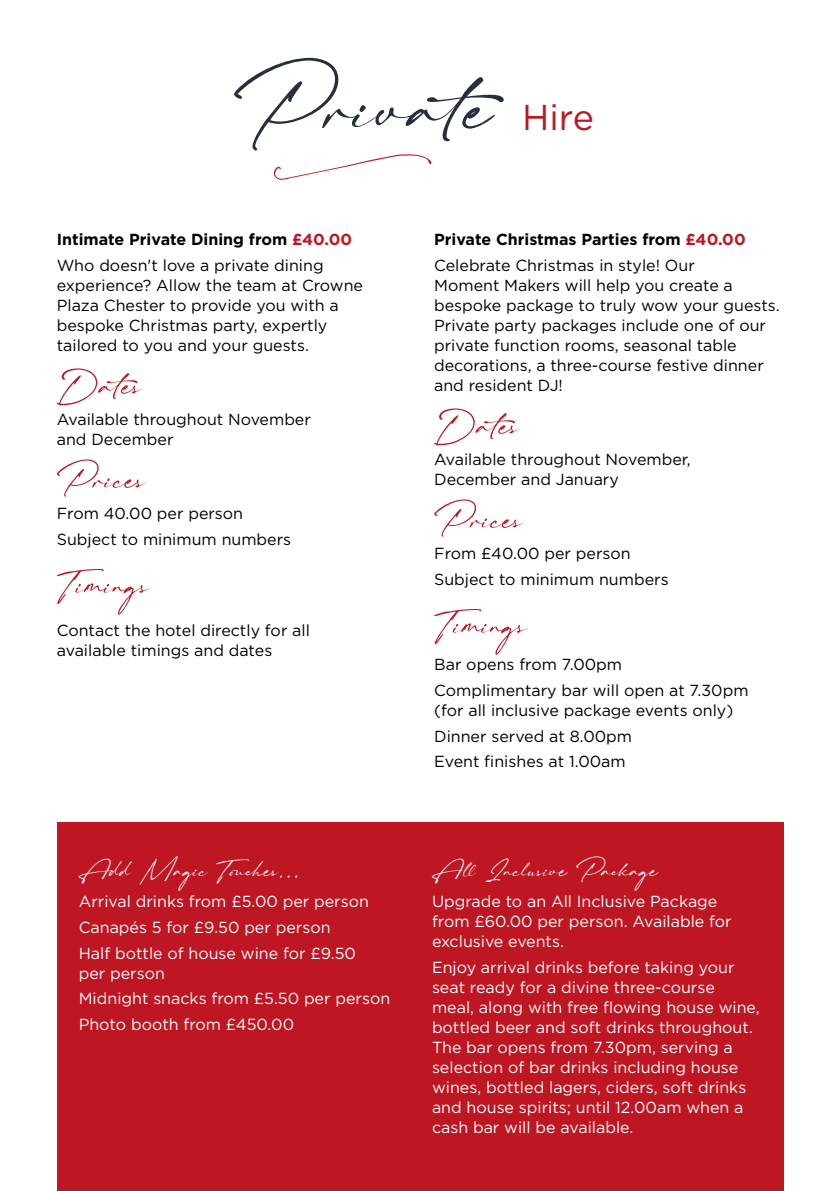
<style>
.page{position:relative;width:840px;height:1191px;background:#fff}
.page>*{position:absolute;margin:0;border:0;box-sizing:border-box;transform-origin:0 0}
.t1{font:129.4px "The Pallace";color:#252f3d}
.t2{font:52.2px "Bellwethers Longest Swash";color:#be1622}
.t3{font:52px "The Pallace";color:#be1622}
.t4{font:36px "The Pallace";color:#fff}
.t5{font:36px "Gotham";color:#be1622}
.t6{font:16px/20px "Gotham";color:#000}
.t7{font:16px/20px "Gotham";color:#fff}
.s1{font-weight:700}
.s2{font-weight:700;color:#be1622}
</style>
<div class="page">
<div style="left:57px;top:822px;width:725px;height:369px;background:#be1622"></div>
<h1 class="t1" style="left:234px;top:45px;width:277px">Private</h1>
<h2 class="t2" style="left:275px;top:130px;width:158px">C</h2>
<h3 class="t5" style="left:522px;top:94px;width:73px">Hire</h3>
<p class="t6" style="left:57px;top:226px;width:297px;line-height:25.6px"><span class="s1">Intimate Private Dining from</span> <span class="s2">£40.00<br></span>Who doesn't love a private dining</p>
<p class="t6" style="left:57px;top:275px;width:307px">experience? Allow the team at Crowne Plaza Chester to provide you with a bespoke Christmas party, expertly tailored to you and your guests.</p>
<h3 class="t3" style="left:57px;top:360px;width:87px">Dates</h3>
<p class="t6" style="left:57px;top:409px;width:255px">Available throughout November and December</p>
<h3 class="t3" style="left:57px;top:454px;width:91px">Prices</h3>
<p class="t6" style="left:57px;top:500px;width:236px;line-height:25.6px">From 40.00 per person<br>Subject to minimum numbers</p>
<h3 class="t3" style="left:57px;top:560px;width:95px">Timings</h3>
<p class="t6" style="left:57px;top:620px;width:254px">Contact the hotel directly for all available timings and dates</p>
<h3 class="t4" style="left:79px;top:853px;width:224px">Add Magic Touches...</h3>
<p class="t7" style="left:79px;top:888px;width:291px;line-height:25.6px">Arrival drinks from £5.00 per person<br>Canapés 5 for £9.50 per person<br>Half bottle of house wine for £9.50</p>
<p class="t7" style="left:79px;top:959px;width:313px;line-height:25.6px">per person<br>Midnight snacks from £5.50 per person<br>Photo booth from £450.00</p>
<p class="t6" style="left:434px;top:226px;width:313px;line-height:25.6px"><span class="s1">Private Christmas Parties from</span> <span class="s2">£40.00<br></span>Celebrate Christmas in style! Our</p>
<p class="t6" style="left:434px;top:275px;width:347px">Moment Makers will help you create a bespoke package to truly wow your guests.<br>Private party packages include one of our private function rooms, seasonal table decorations, a three-course festive dinner and resident DJ!</p>
<h3 class="t3" style="left:434px;top:400px;width:87px">Dates</h3>
<p class="t6" style="left:434px;top:449px;width:258px">Available throughout November,<br>December and January</p>
<h3 class="t3" style="left:434px;top:494px;width:91px">Prices</h3>
<p class="t6" style="left:434px;top:540px;width:236px;line-height:25.6px">From £40.00 per person<br>Subject to minimum numbers</p>
<h3 class="t3" style="left:434px;top:600px;width:95px">Timings</h3>
<p class="t6" style="left:434px;top:651px;width:316px;line-height:25.6px">Bar opens from 7.00pm<br>Complimentary bar will open at 7.30pm</p>
<p class="t6" style="left:434px;top:697px;width:300px;line-height:25.6px">(for all inclusive package events only)<br>Dinner served at 8.00pm<br>Event finishes at 1.00am</p>
<h3 class="t4" style="left:432px;top:853px;width:228px">All Inclusive Package</h3>
<p class="t7" style="left:432px;top:891px;width:301px">Upgrade to an All Inclusive Package from £60.00 per person. Available for exclusive events.</p>
<p class="t7" style="left:432px;top:957px;width:329px">Enjoy arrival drinks before taking your seat ready for a divine three-course meal, along with free flowing house wine, bottled beer and soft drinks throughout.<br>The bar opens from 7.30pm, serving a selection of bar drinks including house wines, bottled lagers, ciders, soft drinks and house spirits; until 12.00am when a cash bar will be available.</p>
</div>
